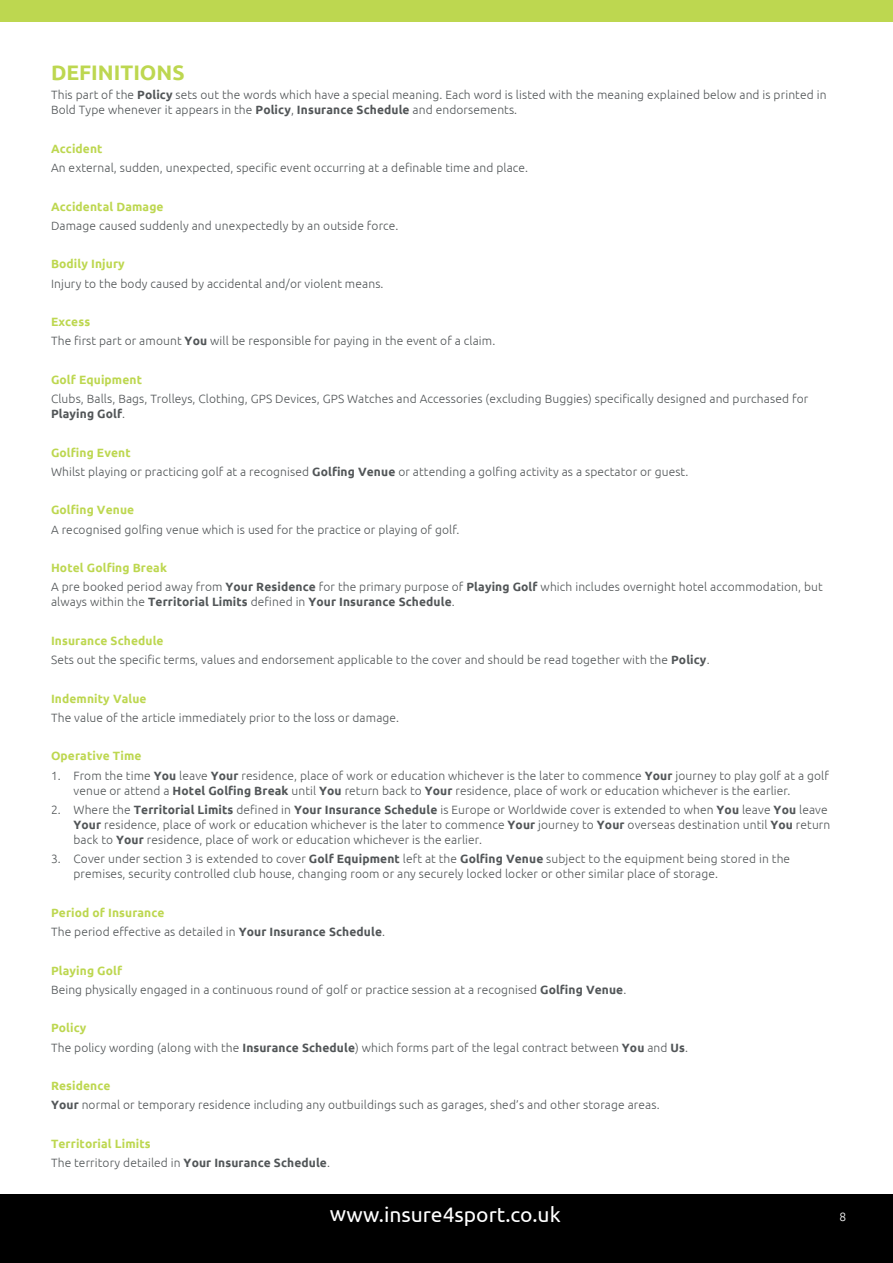
<style>
.page{position:relative;width:893px;height:1263px;background:#fff}
.page>*{position:absolute;margin:0;border:0;box-sizing:border-box;transform-origin:0 0}
.t1{font:21px "Ubuntu";letter-spacing:-.005em;color:#fff}
.t2{font:700 21px "Ubuntu";color:#bdd750}
.t3{font:300 12px/19.2px "Ubuntu";letter-spacing:.01em;color:#525658}
.t4{font:700 12px "Ubuntu";letter-spacing:.01em;color:#bdd750}
.t5{font:700 12px "Ubuntu";letter-spacing:.01em;color:#525658}
.t6{font:300 12px "Ubuntu";color:#fff}
.s1{font-weight:700}
.s2{font-weight:700;color:#bdd750}
.s3{font-weight:300}
</style>
<div class="page">
<div style="left:0;top:1194px;width:893px;height:69px;background:#000"></div>
<div style="left:0;top:0;width:893px;height:22px;background:#bdd750"></div>
<h1 class="t2" style="left:51px;top:60px;width:135px">DEFINITIONS</h1>
<p class="t3" style="left:51px;top:87px;width:777px;line-height:15px">This part of the <span class="s1">Policy</span> sets out the words which have a special meaning. Each word is listed with the meaning explained below and is printed in<br>Bold Type whenever it appears in the <span class="s1">Policy</span>, <span class="s1">Insurance Schedule</span> and endorsements.</p>
<p class="t4" style="left:51px;top:141px;width:53px">Accident</p>
<p class="t3" style="left:51px;top:158px;width:479px">An external, sudden, unexpected, specific event occurring at a definable time and place.</p>
<p class="t4" style="left:51px;top:199px;width:114px">Accidental Damage</p>
<p class="t3" style="left:51px;top:216px;width:349px">Damage caused suddenly and unexpectedly by an outside force.</p>
<p class="t4" style="left:51px;top:257px;width:75px">Bodily Injury</p>
<p class="t3" style="left:51px;top:273px;width:334px">Injury to the body caused by accidental and/or violent means.</p>
<p class="t3" style="left:51px;top:312px;width:446px"><span class="s2">Excess<br></span>The first part or amount <span class="s1">You</span> will be responsible for paying in the event of a claim.</p>
<p class="t4" style="left:51px;top:372px;width:93px">Golf Equipment</p>
<p class="t3" style="left:51px;top:391px;width:759px;line-height:15px">Clubs, Balls, Bags, Trolleys, Clothing, GPS Devices, GPS Watches and Accessories (excluding Buggies) specifically designed and purchased for<br><span class="s1">Playing Golf</span>.</p>
<p class="t3" style="left:51px;top:442px;width:639px"><span class="s2">Golfing Event<br></span>Whilst playing or practicing golf at a recognised <span class="s1">Golfing Venue</span> or attending a golfing activity as a spectator or guest.</p>
<p class="t4" style="left:51px;top:503px;width:85px">Golfing Venue</p>
<p class="t3" style="left:51px;top:519px;width:410px">A recognised golfing venue which is used for the practice or playing of golf.</p>
<p class="t3" style="left:51px;top:558px;width:773px"><span class="s2">Hotel Golfing Break<br></span>A pre booked period away from <span class="s1">Your Residence</span> for the primary purpose of <span class="s1">Playing Golf</span> which includes overnight hotel accommodation, but</p>
<p class="t5" style="left:51px;top:595px;width:405px"><span class="s3">always within the</span> Territorial Limits <span class="s3">defined in</span> Your Insurance Schedule<span class="s3">.</span></p>
<p class="t3" style="left:51px;top:631px;width:660px"><span class="s2">Insurance Schedule<br></span>Sets out the specific terms, values and endorsement applicable to the cover and should be read together with the <span class="s1">Policy</span>.</p>
<p class="t4" style="left:51px;top:691px;width:97px">Indemnity Value</p>
<p class="t3" style="left:51px;top:708px;width:350px">The value of the article immediately prior to the loss or damage.</p>
<p class="t4" style="left:51px;top:749px;width:92px">Operative Time</p>
<p class="t3" style="left:74px;top:768px;width:757px;line-height:15px;text-indent:-22px">1. From the time <span class="s1">You</span> leave <span class="s1">Your</span> residence, place of work or education whichever is the later to commence <span class="s1">Your</span> journey to play golf at a golf venue or attend a <span class="s1">Hotel Golfing Break</span> until <span class="s1">You</span> return back to <span class="s1">Your</span> residence, place of work or education whichever is the earlier.</p>
<p class="t3" style="left:74px;top:802px;width:758px;line-height:15px;text-indent:-22px">2. Where the <span class="s1">Territorial Limits</span> defined in <span class="s1">Your Insurance Schedule</span> is Europe or Worldwide cover is extended to when <span class="s1">You</span> leave <span class="s1">You</span> leave<br><span class="s1">Your</span> residence, place of work or education whichever is the later to commence <span class="s1">Your</span> journey to <span class="s1">Your</span> overseas destination until <span class="s1">You</span> return back to <span class="s1">Your</span> residence, place of work or education whichever is the earlier.</p>
<p class="t3" style="left:74px;top:851px;width:718px;line-height:15px;text-indent:-22px">3. Cover under section 3 is extended to cover <span class="s1">Golf Equipment</span> left at the <span class="s1">Golfing Venue</span> subject to the equipment being stored in the premises, security controlled club house, changing room or any securely locked locker or other similar place of storage.</p>
<p class="t3" style="left:51px;top:902px;width:336px"><span class="s2">Period of Insurance<br></span>The period effective as detailed in <span class="s1">Your Insurance Schedule</span>.</p>
<p class="t3" style="left:51px;top:960px;width:577px"><span class="s2">Playing Golf<br></span>Being physically engaged in a continuous round of golf or practice session at a recognised <span class="s1">Golfing Venue</span>.</p>
<p class="t3" style="left:51px;top:1018px;width:638px"><span class="s2">Policy<br></span>The policy wording (along with the <span class="s1">Insurance Schedule</span>) which forms part of the legal contract between <span class="s1">You</span> and <span class="s1">Us</span>.</p>
<p class="t3" style="left:51px;top:1076px;width:610px"><span class="s2">Residence<br></span><span class="s1">Your</span> normal or temporary residence including any outbuildings such as garages, shed’s and other storage areas.</p>
<p class="t3" style="left:51px;top:1133px;width:280px"><span class="s2">Territorial Limits<br></span>The territory detailed in <span class="s1">Your Insurance Schedule</span>.</p>
<h1 class="t1" style="left:330px;top:1202px;width:232px">www.insure4sport.co.uk</h1>
<p class="t6" style="left:840px;top:1210px;width:8px">8</p>
</div>
